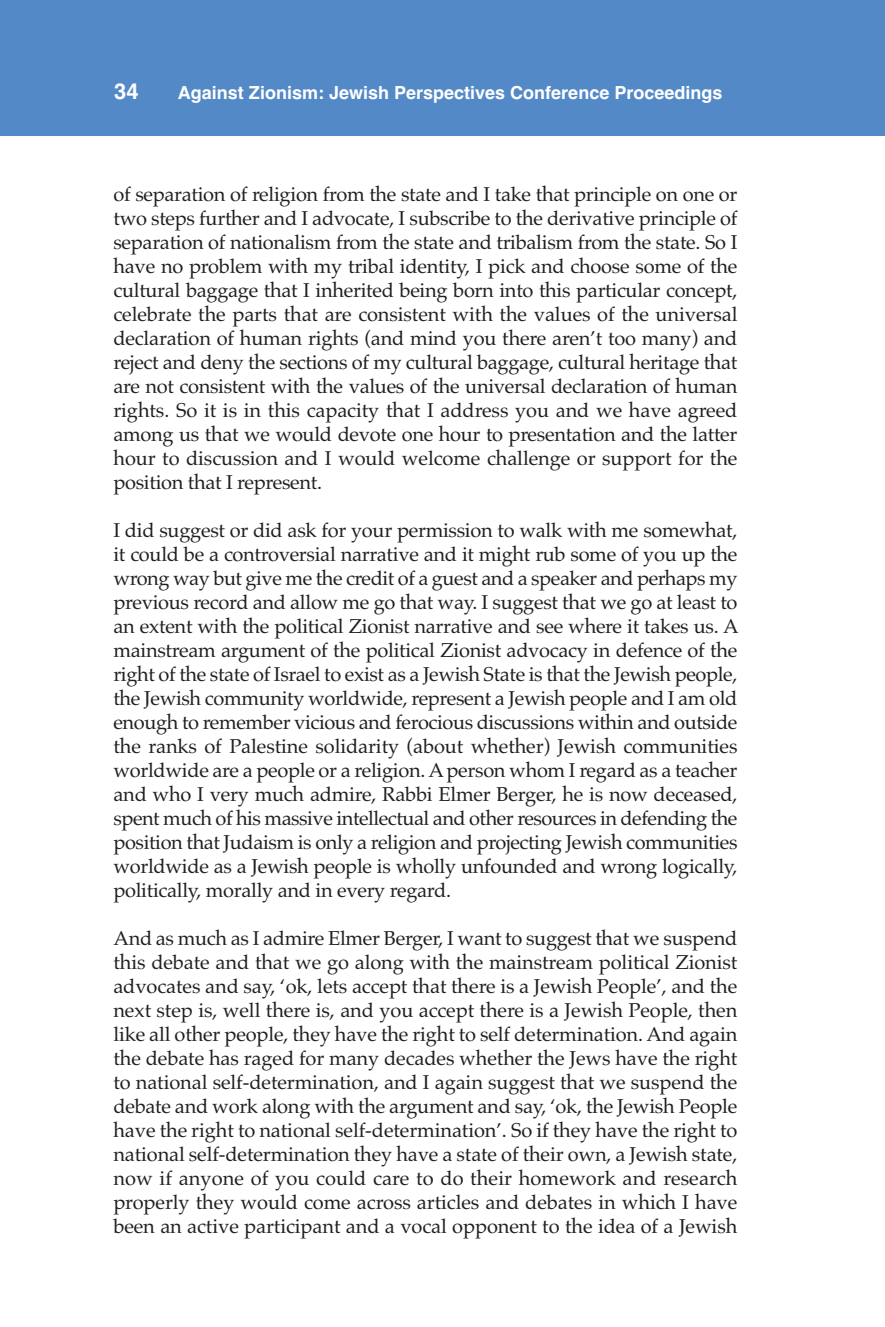
<style>
.page{position:relative;width:885px;height:1327px;background:#fff}
.page>*{position:absolute;margin:0;border:0;box-sizing:border-box;transform-origin:0 0}
.t1{font:700 22px "Helvetica";color:#fff}
.t2{font:20px/24px "Palatino";letter-spacing:-.005em;color:#231f20;text-align:justify}
.t3{font:700 18px "Helvetica";color:#fff}
</style>
<div class="page">
<div style="left:0;top:0;width:884px;height:136px;background:#5389c7"></div>
<p class="t1" style="left:114px;top:78px;width:26px">34</p>
<p class="t3" style="left:178px;top:83px;width:546px">Against Zionism: Jewish Perspectives Conference Proceedings</p>
<p class="t2" style="left:113px;top:182px;width:625px">of separation of religion from the state and I take that principle on one or two steps further and I advocate, I subscribe to the derivative principle of separation of nationalism from the state and tribalism from the state. So I have no problem with my tribal identity, I pick and choose some of the cultural baggage that I inherited being born into this particular concept, celebrate the parts that are consistent with the values of the universal declaration of human rights (and mind you there aren’t too many) and reject and deny the sections of my cultural baggage, cultural heritage that are not consistent with the values of the universal declaration of human rights. So it is in this capacity that I address you and we have agreed among us that we would devote one hour to presentation and the latter hour to discussion and I would welcome challenge or support for the position that I represent.</p>
<p class="t2" style="left:113px;top:518px;width:626px">I did suggest or did ask for your permission to walk with me somewhat, it could be a controversial narrative and it might rub some of you up the wrong way but give me the credit of a guest and a speaker and perhaps my previous record and allow me go that way. I suggest that we go at least to an extent with the political Zionist narrative and see where it takes us. A mainstream argument of the political Zionist advocacy in defence of the right of the state of Israel to exist as a Jewish State is that the Jewish people, the Jewish community worldwide, represent a Jewish people and I am old enough to remember vicious and ferocious discussions within and outside the ranks of Palestine solidarity (about whether) Jewish communities worldwide are a people or a religion. Aperson whom I regard as a teacher and who I very much admire, Rabbi Elmer Berger, he is now deceased, spent much of his massive intellectual and other resources in defending the position that Judaism is only a religion and projecting Jewish communities worldwide as a Jewish people is wholly unfounded and wrong logically, politically, morally and in every regard.</p>
<p class="t2" style="left:113px;top:926px;width:625px">And as much as I admire Elmer Berger, I want to suggest that we suspend this debate and that we go along with the mainstream political Zionist advocates and say, ‘ok, lets accept that there is a Jewish People’, and the next step is, well there is, and you accept there is a Jewish People, then like all other people, they have the right to self determination. And again the debate has raged for many decades whether the Jews have the right to national self-determination, and I again suggest that we suspend the debate and work along with the argument and say, ‘ok, the Jewish People have the right to national self-determination’. So if they have the right to national self-determination they have a state of their own, a Jewish state, now if anyone of you could care to do their homework and research properly they would come across articles and debates in which I have been an active participant and a vocal opponent to the idea of a Jewish</p>
</div>
